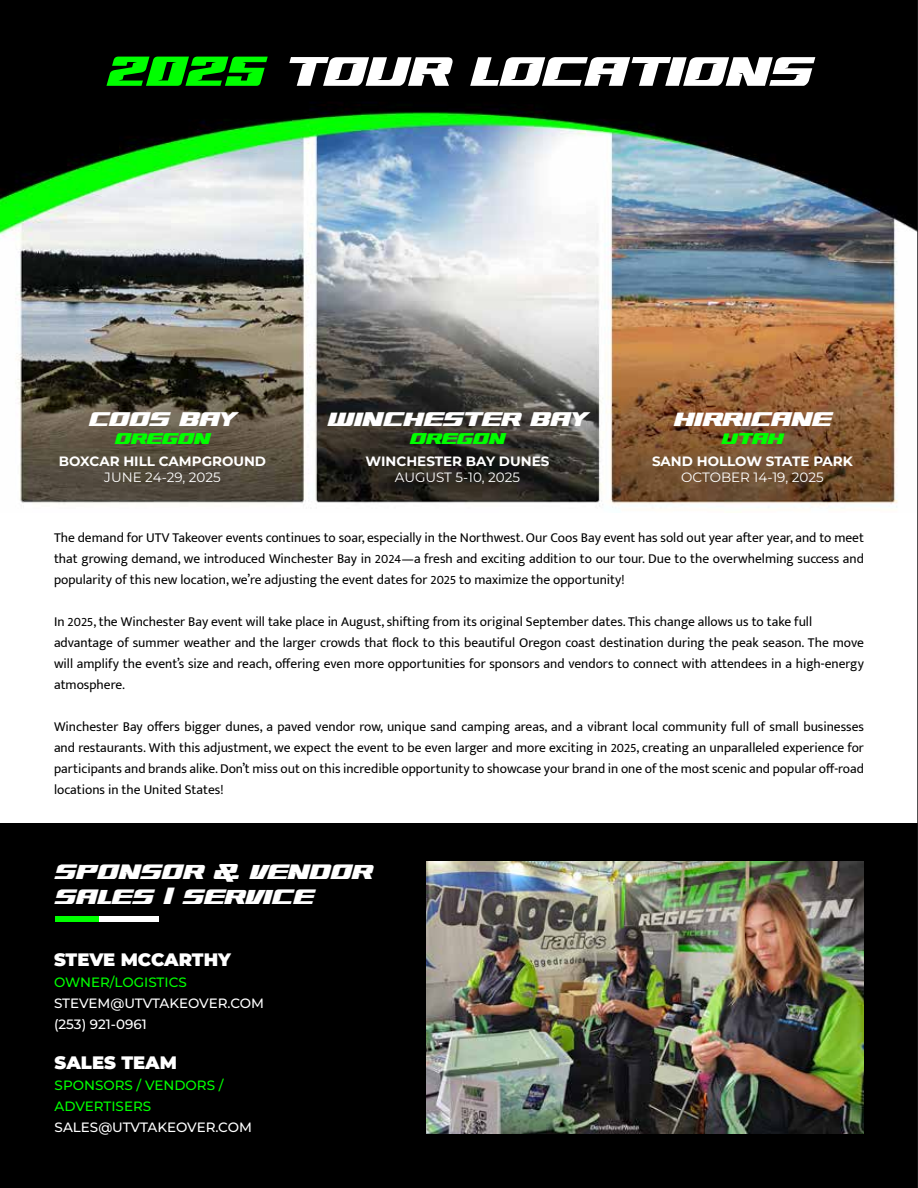
<style>
.page{position:relative;width:918px;height:1188px;background:#fff}
.page>*{position:absolute;margin:0;border:0;box-sizing:border-box;transform-origin:0 0}
.t1{font:60px "sdprostreet";color:#fff}
.t2{font:30px/25.5px "sdprostreet";color:#fff}
.t3{font:28.5px "sdprostreet";color:#fff}
.t4{font:22.5px "sdprostreet";color:#0f0}
.t5{font:900 18px "Montserrat";color:#fff}
.t6{font:13.5px/21px "Mukta Mahee";color:#000;text-align:justify}
.t7{font:700 13.5px "Montserrat";color:#fff}
.t8{font:500 13.5px/21px "Montserrat";color:#fff}
.t9{font:13.5px "Montserrat";color:#fff}
.t10{font:500 13.5px/21px "Montserrat";color:#0f0}
.s1{color:#0f0}
</style>
<div class="page">
<div style="left:0;top:824px;width:918px;height:364px;background:#000"></div>
<img style="left:0;top:0;width:917px;height:509px">
<div style="left:55px;top:916px;width:45px;height:6px;background:#0f0"></div>
<div style="left:100px;top:916px;width:59px;height:6px;background:#fff"></div>
<img style="left:427px;top:862px;width:437px;height:272px">
<svg style="left:917px;top:0;width:1px;height:1188px"></svg>
<h1 class="t1" style="left:106px;top:36px;width:707px"><span class="s1">2025</span> TOUR LOCATIONS</h1>
<h3 class="t3" style="left:89px;top:402px;width:149px">COOS BAY</h3>
<h3 class="t4" style="left:115px;top:425px;width:97px">OREGON</h3>
<p class="t7" style="left:59px;top:451px;width:209px">BOXCAR HILL CAMPGROUND</p>
<p class="t9" style="left:104px;top:468px;width:118px">JUNE 24-29, 2025</p>
<h3 class="t3" style="left:327px;top:402px;width:262px">WINCHESTER BAY</h3>
<h3 class="t4" style="left:410px;top:425px;width:97px">OREGON</h3>
<p class="t7" style="left:366px;top:451px;width:185px">WINCHESTER BAY DUNES</p>
<p class="t9" style="left:395px;top:468px;width:127px">AUGUST 5-10, 2025</p>
<h3 class="t3" style="left:674px;top:402px;width:159px">HIRRICANE</h3>
<h3 class="t4" style="left:721px;top:425px;width:64px">UTAH</h3>
<p class="t7" style="left:652px;top:451px;width:202px">SAND HOLLOW STATE PARK</p>
<p class="t9" style="left:681px;top:468px;width:144px">OCTOBER 14-19, 2025</p>
<p class="t6" style="left:54px;top:527px;width:812px">The demand for UTV Takeover events continues to soar, especially in the Northwest. Our Coos Bay event has sold out year after year, and to meet that growing demand, we introduced Winchester Bay in 2024—a fresh and exciting addition to our tour. Due to the overwhelming success and popularity of this new location, we’re adjusting the event dates for 2025 to maximize the opportunity!</p>
<p class="t6" style="left:54px;top:611px;width:812px;text-align:left">In 2025, the Winchester Bay event will take place in August, shifting from its original September dates. This change allows us to take full advantage of summer weather and the larger crowds that flock to this beautiful Oregon coast destination during the peak season. The move will amplify the event’s size and reach, offering even more opportunities for sponsors and vendors to connect with attendees in a high-energy atmosphere.</p>
<p class="t6" style="left:54px;top:716px;width:812px">Winchester Bay offers bigger dunes, a paved vendor row, unique sand camping areas, and a vibrant local community full of small businesses and restaurants. With this adjustment, we expect the event to be even larger and more exciting in 2025, creating an unparalleled experience for participants and brands alike. Don’t miss out on this incredible opportunity to showcase your brand in one of the most scenic and popular off-road locations in the United States!</p>
<h2 class="t2" style="left:55px;top:859px;width:319px">SPONSOR &amp; VENDOR<br>SALES / SERVICE</h2>
<h3 class="t5" style="left:54px;top:946px;width:179px">STEVE MCCARTHY</h3>
<p class="t10" style="left:54px;top:971px;width:134px">OWNER/LOGISTICS</p>
<p class="t8" style="left:54px;top:992px;width:212px">STEVEM@UTVTAKEOVER.COM (253) 921-0961</p>
<h3 class="t5" style="left:55px;top:1049px;width:124px">SALES TEAM</h3>
<p class="t10" style="left:55px;top:1074px;width:170px">SPONSORS / VENDORS /<br>ADVERTISERS</p>
<p class="t8" style="left:55px;top:1116px;width:199px">SALES@UTVTAKEOVER.COM</p>
</div>
